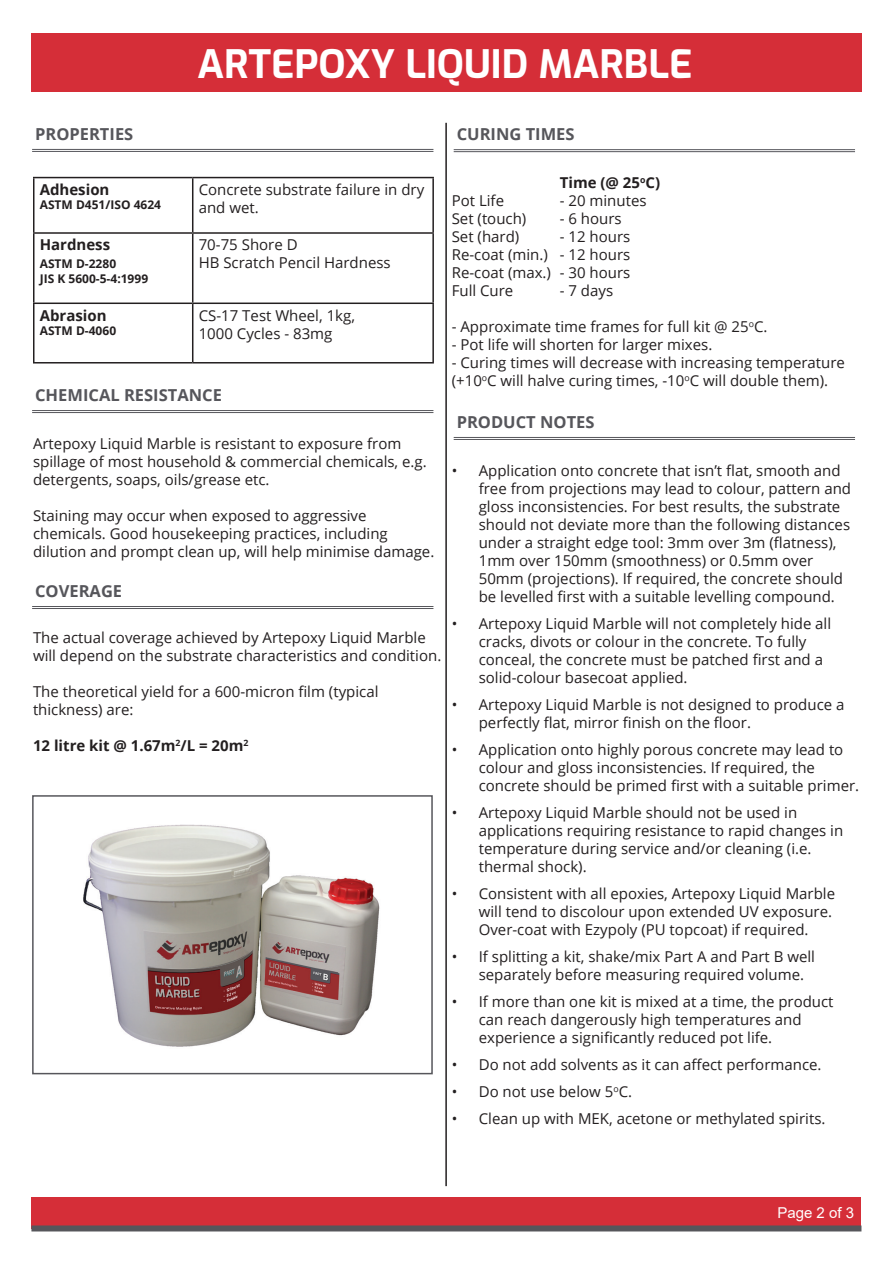
<style>
.page{position:relative;width:893px;height:1263px;background:#fff}
.page>*{position:absolute;margin:0;border:0;box-sizing:border-box;transform-origin:0 0}
.t1{font:700 39px "Exo";color:#fff}
.t2{font:700 16.5px "Open Sans";color:#56565b}
.t3{font:15px/18px "Open Sans";color:#231f20}
.t4{font:700 15px "Open Sans";color:#231f20}
.t5{font:15px "Arial";color:#fff}
.t6{font:700 12px/14.4px "Open Sans";color:#231f20}
</style>
<div class="page">
<hr style="left:445px;top:123px;width:2px;height:1063px;background:#231f20">
<hr style="left:33px;top:177px;width:160px;height:1px;background:#231f20">
<hr style="left:33px;top:178px;width:1px;height:54px;background:#231f20">
<hr style="left:193px;top:177px;width:241px;height:1px;background:#231f20">
<hr style="left:192px;top:178px;width:1px;height:54px;background:#231f20">
<hr style="left:432px;top:178px;width:2px;height:54px;background:#231f20">
<hr style="left:33px;top:232px;width:160px;height:2px;background:#231f20">
<hr style="left:33px;top:234px;width:1px;height:69px;background:#231f20">
<hr style="left:193px;top:232px;width:241px;height:2px;background:#231f20">
<hr style="left:192px;top:234px;width:1px;height:69px;background:#231f20">
<hr style="left:432px;top:234px;width:2px;height:69px;background:#231f20">
<hr style="left:33px;top:303px;width:160px;height:1px;background:#231f20">
<hr style="left:33px;top:304px;width:1px;height:58px;background:#231f20">
<hr style="left:193px;top:303px;width:241px;height:1px;background:#231f20">
<hr style="left:192px;top:304px;width:1px;height:58px;background:#231f20">
<hr style="left:432px;top:304px;width:2px;height:58px;background:#231f20">
<hr style="left:33px;top:362px;width:160px;height:1px;background:#231f20">
<hr style="left:193px;top:362px;width:241px;height:1px;background:#231f20">
<div style="left:31px;top:33px;width:830px;height:58px;background:#d52e38"></div>
<div style="left:32px;top:1197px;width:829px;height:31px;background:#d52e38"></div>
<div style="left:31px;top:1225px;width:830px;height:6px;background:#56565b"></div>
<img style="left:83px;top:824px;width:297px;height:223px">
<div style="left:32px;top:795px;width:401px;height:279px;border:2px solid #56565b"></div>
<hr style="left:32px;top:149px;width:401px;height:1px;background:#56565b">
<hr style="left:32px;top:151px;width:401px;height:1px;background:#56565b">
<hr style="left:32px;top:410px;width:401px;height:1px;background:#56565b">
<hr style="left:32px;top:412px;width:401px;height:1px;background:#56565b">
<hr style="left:32px;top:606px;width:401px;height:1px;background:#56565b">
<hr style="left:32px;top:608px;width:401px;height:1px;background:#56565b">
<hr style="left:454px;top:149px;width:401px;height:1px;background:#56565b">
<hr style="left:454px;top:151px;width:401px;height:1px;background:#56565b">
<hr style="left:454px;top:437px;width:401px;height:1px;background:#56565b">
<hr style="left:454px;top:439px;width:401px;height:1px;background:#56565b">
<p class="t2" style="left:35px;top:122px;width:100px">PROPERTIES</p>
<h1 class="t1" style="left:197px;top:36px;width:497px">ARTEPOXY LIQUID MARBLE</h1>
<p class="t2" style="left:457px;top:122px;width:119px">CURING TIMES</p>
<p class="t4" style="left:40px;top:179px;width:71px">Adhesion</p>
<p class="t6" style="left:40px;top:198px;width:123px">ASTM D451/ISO 4624</p>
<p class="t3" style="left:199px;top:180px;width:227px">Concrete substrate failure in dry and wet.</p>
<p class="t4" style="left:40px;top:234px;width:72px">Hardness</p>
<p class="t6" style="left:40px;top:257px;width:110px">ASTM D-2280<br>JIS K 5600-5-4:1999</p>
<p class="t3" style="left:199px;top:236px;width:194px">70-75 Shore D<br>HB Scratch Pencil Hardness</p>
<p class="t4" style="left:40px;top:305px;width:68px">Abrasion</p>
<p class="t6" style="left:40px;top:323px;width:78px">ASTM D-4060</p>
<p class="t3" style="left:199px;top:306px;width:158px">CS-17 Test Wheel, 1kg,<br>1000 Cycles - 83mg</p>
<p class="t2" style="left:35px;top:383px;width:188px">CHEMICAL RESISTANCE</p>
<p class="t3" style="left:33px;top:434px;width:395px">Artepoxy Liquid Marble is resistant to exposure from spillage of most household &amp; commercial chemicals, e.g. detergents, soaps, oils/grease etc.</p>
<p class="t3" style="left:33px;top:506px;width:403px">Staining may occur when exposed to aggressive chemicals. Good housekeeping practices, including dilution and prompt clean up, will help minimise damage.</p>
<p class="t2" style="left:35px;top:579px;width:89px">COVERAGE</p>
<p class="t3" style="left:33px;top:628px;width:410px">The actual coverage achieved by Artepoxy Liquid Marble will depend on the substrate characteristics and condition.</p>
<p class="t3" style="left:33px;top:682px;width:347px">The theoretical yield for a 600-micron film (typical thickness) are:</p>
<p class="t4" style="left:33px;top:734px;width:217px">12 litre kit @ 1.67m<sup>2</sup>/L = 20m<sup>2</sup></p>
<p class="t4" style="left:560px;top:172px;width:102px">Time (@ 25<sup>o</sup>C)</p>
<p class="t3" style="left:452px;top:191px;width:54px">Pot Life</p>
<p class="t3" style="left:560px;top:191px;width:88px">- 20 minutes</p>
<p class="t3" style="left:452px;top:209px;width:76px">Set (touch)</p>
<p class="t3" style="left:560px;top:209px;width:63px">- 6 hours</p>
<p class="t3" style="left:452px;top:227px;width:69px">Set (hard)</p>
<p class="t3" style="left:452px;top:227px;width:180px;text-align:justify;text-indent:108px">- 12 hours Re-coat (min.) - 12 hours Re-coat (max.) - 30 hours Full Cure</p>
<p class="t3" style="left:560px;top:281px;width:55px">- 7 days</p>
<p class="t3" style="left:452px;top:317px;width:317px">- Approximate time frames for full kit @ 25<sup>o</sup>C.</p>
<p class="t3" style="left:452px;top:335px;width:262px">- Pot life will shorten for larger mixes.</p>
<p class="t3" style="left:452px;top:353px;width:395px">- Curing times will decrease with increasing temperature (+10<sup>o</sup>C will halve curing times, -10<sup>o</sup>C will double them).</p>
<p class="t2" style="left:457px;top:410px;width:139px">PRODUCT NOTES</p>
<p class="t3" style="left:479px;top:461px;width:374px;text-indent:-27px">• Application onto concrete that isn’t flat, smooth and free from projections may lead to colour, pattern and gloss inconsistencies. For best results, the substrate should not deviate more than the following distances under a straight edge tool: 3mm over 3m (flatness), 1mm over 150mm (smoothness) or 0.5mm over 50mm (projections). If required, the concrete should be levelled first with a suitable levelling compound.</p>
<p class="t3" style="left:479px;top:614px;width:354px;text-indent:-27px">• Artepoxy Liquid Marble will not completely hide all cracks, divots or colour in the concrete. To fully conceal, the concrete must be patched first and a solid-colour basecoat applied.</p>
<p class="t3" style="left:479px;top:695px;width:367px;text-indent:-27px">• Artepoxy Liquid Marble is not designed to produce a perfectly flat, mirror finish on the floor.</p>
<p class="t3" style="left:479px;top:740px;width:382px;text-indent:-27px">• Application onto highly porous concrete may lead to colour and gloss inconsistencies. If required, the concrete should be primed first with a suitable primer.</p>
<p class="t3" style="left:479px;top:803px;width:366px;text-indent:-27px">• Artepoxy Liquid Marble should not be used in applications requiring resistance to rapid changes in temperature during service and/or cleaning (i.e. thermal shock).</p>
<p class="t3" style="left:479px;top:884px;width:358px;text-indent:-27px">• Consistent with all epoxies, Artepoxy Liquid Marble will tend to discolour upon extended UV exposure.<br>Over-coat with Ezypoly (PU topcoat) if required.</p>
<p class="t3" style="left:479px;top:947px;width:338px;text-indent:-27px">• If splitting a kit, shake/mix Part A and Part B well separately before measuring required volume.</p>
<p class="t3" style="left:479px;top:992px;width:356px;text-indent:-27px">• If more than one kit is mixed at a time, the product can reach dangerously high temperatures and experience a significantly reduced pot life.</p>
<p class="t3" style="left:452px;top:1055px;width:371px">• Do not add solvents as it can affect performance.</p>
<p class="t3" style="left:452px;top:1082px;width:182px">• Do not use below 5<sup>o</sup>C.</p>
<p class="t3" style="left:452px;top:1109px;width:375px">• Clean up with MEK, acetone or methylated spirits.</p>
<p class="t5" style="left:777px;top:1202px;width:78px">Page 2 of 3</p>
</div>
